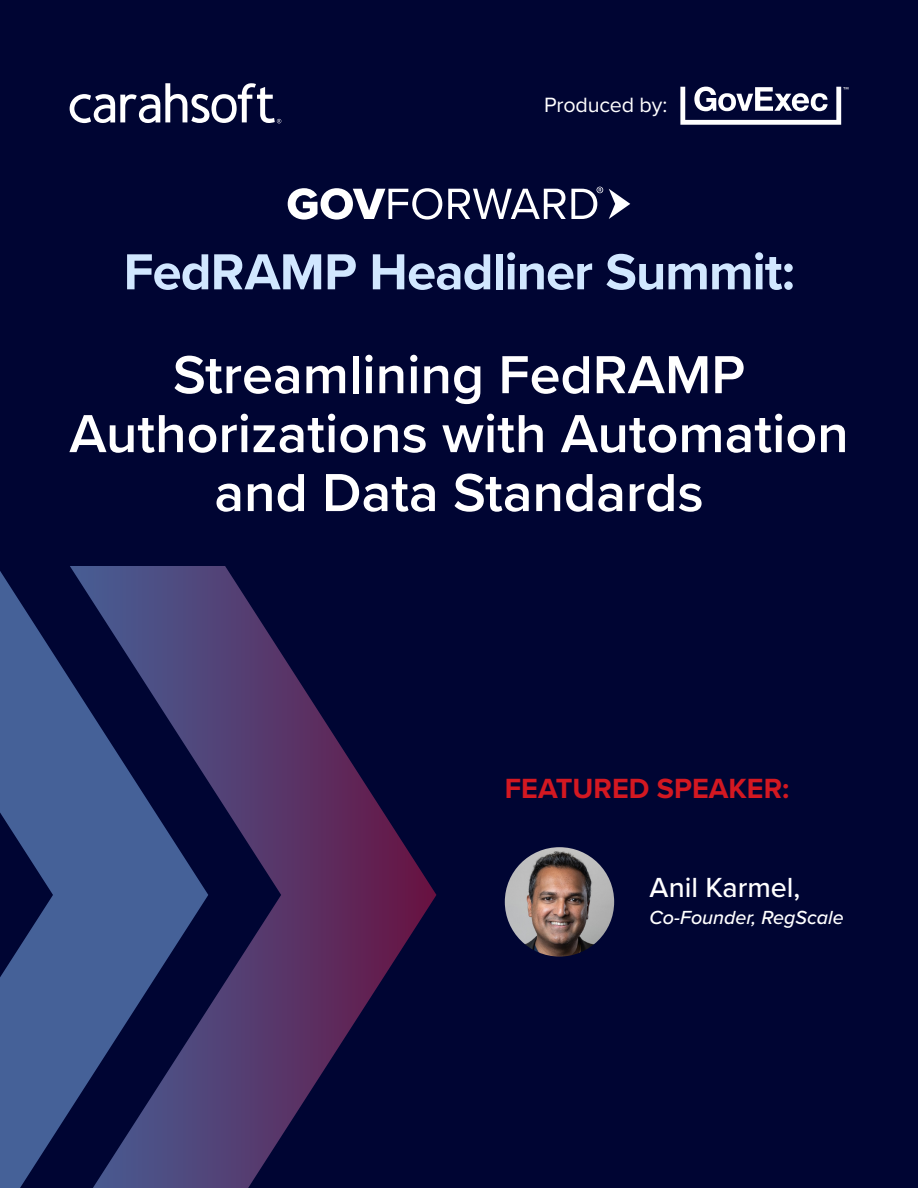
<style>
.page{position:relative;width:918px;height:1188px;background:#000533}
.page>*{position:absolute;margin:0;border:0;box-sizing:border-box;transform-origin:0 0}
.t1{font:600 55.5px/58.9px "Proxima Nova";color:#fff;text-align:center}
.t2{font:700 52.5px "Proxima Nova";letter-spacing:-.02em;color:#d1e7ff}
.t3{font:700 28.8px "Proxima Nova";color:#d31821}
.t4{font:500 28.65px "Proxima Nova";color:#fff}
.t5{font:21.45px "Proxima Nova";letter-spacing:-.01em;color:#fff}
.t6{font:italic 500 19.65px "Proxima Nova";color:#fff}
</style>
<div class="page">
<img style="left:505px;top:847px;width:109px;height:110px;border-radius:55px">
<svg style="left:70px;top:83px;width:211px;height:40px"></svg>
<svg style="left:680px;top:87px;width:168px;height:38px"></svg>
<svg style="left:288px;top:188px;width:154px;height:32px"></svg>
<svg style="left:609px;top:189px;width:21px;height:30px"></svg>
<svg style="left:448px;top:187px;width:155px;height:32px"></svg>
<svg style="left:0;top:571px;width:26px;height:617px;fill:#456198"></svg>
<svg style="left:26px;top:566px;width:410px;height:622px"></svg>
<p class="t5" style="left:544px;top:89px;width:125px">Produced by:</p>
<p class="t2" style="left:124px;top:233px;width:673px">FedRAMP Headliner Summit:</p>
<p class="t1" style="left:69px;top:344px;width:781px">Streamlining FedRAMP<br>Authorizations with Automation and Data Standards</p>
<p class="t3" style="left:505px;top:767px;width:286px">FEATURED SPEAKER:</p>
<p class="t4" style="left:650px;top:866px;width:152px">Anil Karmel,</p>
<p class="t6" style="left:650px;top:903px;width:196px">Co-Founder, RegScale</p>
</div>
